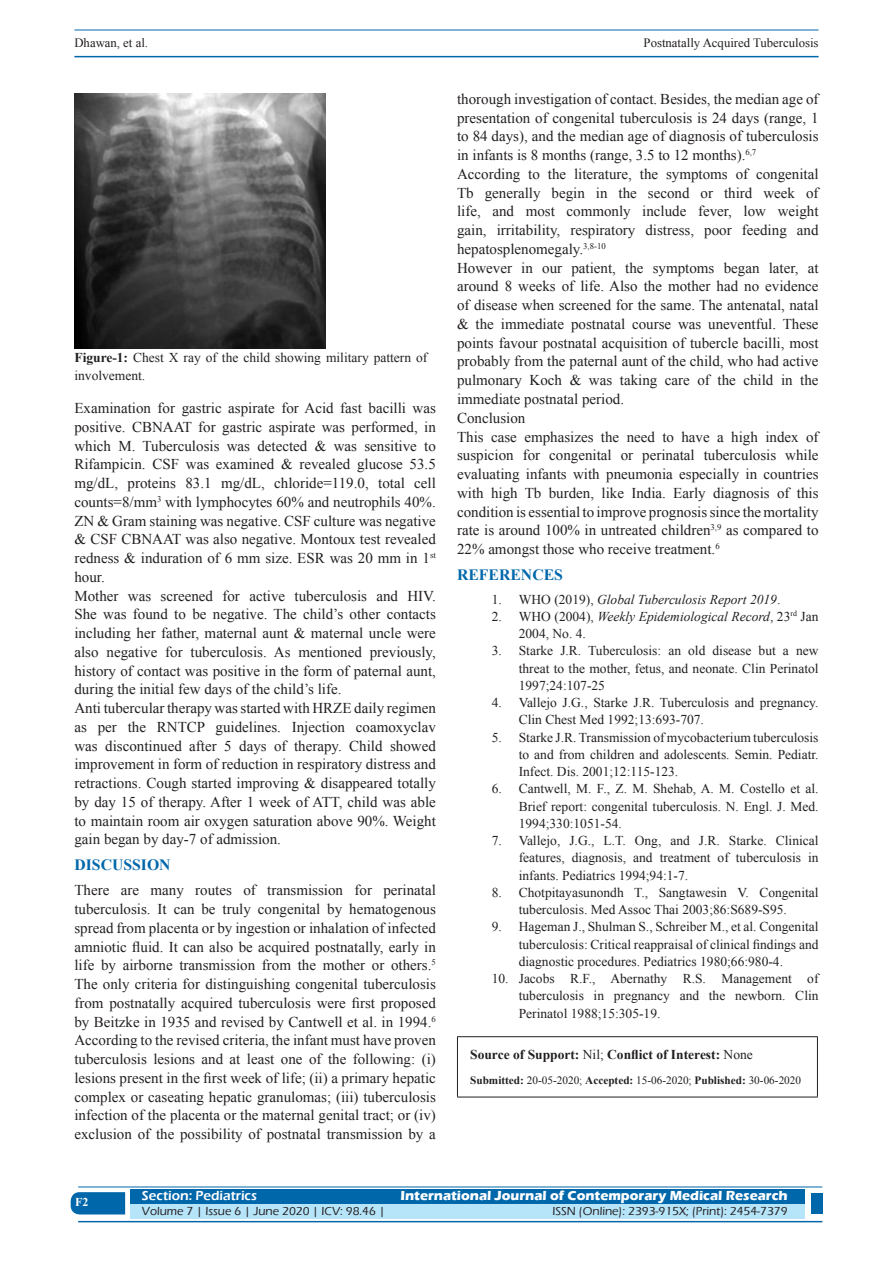
<style>
.page{position:relative;width:893px;height:1263px;background:#fff}
.page>*{position:absolute;margin:0;border:0;box-sizing:border-box;transform-origin:0 0}
.t1{font:700 15.75px "Times New Roman";color:#0067aa}
.TX_New{font:15px/18.8px "Times New Roman";color:#231f20;text-align:justify}
.Legend{font:13.5px/17.2px "Times New Roman";color:#231f20;text-align:justify}
.t2{font:700 13.5px "Eras ITC";color:#fff}
.SOS_New{font:700 13.5px "Times New Roman";color:#231f20}
.t3{font:italic 13.5px "Times New Roman";color:#231f20}
.t4{font:600 13.5px "Eras ITC";color:#fff}
.t5{font:12.75px "Times New Roman";color:#231f20}
.t6{font:500 12px "Eras ITC";color:#231f20}
.t7{font:700 12px "Times New Roman";color:#fff}
.SOS_New-2{font:11.25px "Times New Roman";color:#231f20}
.s1{font-weight:700}
.s2{font-style:normal}
.s3{font-style:italic}
.s4{font-weight:400}
</style>
<div class="page">
<hr style="left:74px;top:30px;width:745px;height:1px;background:#0067aa">
<hr style="left:74px;top:56px;width:745px;height:1px;background:#0067aa">
<svg style="left:71px;top:1192px;width:54px;height:22px"></svg>
<div style="left:130px;top:1189px;width:674px;height:15px;background:#0067aa"></div>
<div style="left:130px;top:1204px;width:674px;height:15px;background:#b6e4f9"></div>
<hr style="left:78px;top:1186px;width:744px;height:1px;background:#0067aa">
<hr style="left:78px;top:1221px;width:744px;height:1px;background:#0067aa">
<div style="left:811px;top:1193px;width:11px;height:21px;background:#0067aa"></div>
<hr style="left:457px;top:1036px;width:361px;height:1px;background:#231f20">
<hr style="left:457px;top:1037px;width:1px;height:60px;background:#231f20">
<hr style="left:817px;top:1037px;width:1px;height:60px;background:#231f20">
<hr style="left:457px;top:1097px;width:361px;height:1px;background:#231f20">
<img style="left:74px;top:94px;width:251px;height:255px">
<p class="t5" style="left:74px;top:35px;width:75px">Dhawan, et al.</p>
<p class="t5" style="left:644px;top:35px;width:176px">Postnatally Acquired Tuberculosis</p>
<p class="Legend" style="left:74px;top:349px;width:354px"><span class="s1">Figure-1:</span> Chest X ray of the child showing military pattern of involvement.</p>
<p class="TX_New" style="left:74px;top:398px;width:363px">Examination for gastric aspirate for Acid fast bacilli was positive. CBNAAT for gastric aspirate was performed, in which M. Tuberculosis was detected &amp; was sensitive to Rifampicin. CSF was examined &amp; revealed glucose 53.5 mg/dL, proteins 83.1 mg/dL, chloride=119.0, total cell counts=8/mm<sup>3</sup> with lymphocytes 60% and neutrophils 40%.<br>ZN &amp; Gram staining was negative. CSF culture was negative &amp; CSF CBNAAT was also negative. Montoux test revealed redness &amp; induration of 6 mm size. ESR was 20 mm in 1<sup>st </sup>hour.</p>
<p class="TX_New" style="left:74px;top:586px;width:363px">Mother was screened for active tuberculosis and HIV.<br>She was found to be negative. The child’s other contacts including her father, maternal aunt &amp; maternal uncle were also negative for tuberculosis. As mentioned previously, history of contact was positive in the form of paternal aunt, during the initial few days of the child’s life.</p>
<p class="TX_New" style="left:74px;top:698px;width:363px">Anti tubercular therapy was started with HRZE daily regimen as per the RNTCP guidelines. Injection coamoxyclav was discontinued after 5 days of therapy. Child showed improvement in form of reduction in respiratory distress and retractions. Cough started improving &amp; disappeared totally by day 15 of therapy. After 1 week of ATT, child was able to maintain room air oxygen saturation above 90%. Weight gain began by day-7 of admission.</p>
<h1 class="t1" style="left:74px;top:854px;width:98px">DISCUSSION</h1>
<p class="TX_New" style="left:74px;top:881px;width:363px">There are many routes of transmission for perinatal tuberculosis. It can be truly congenital by hematogenous spread from placenta or by ingestion or inhalation of infected amniotic fluid. It can also be acquired postnatally, early in life by airborne transmission from the mother or others.<sup>5<br></sup>The only criteria for distinguishing congenital tuberculosis from postnatally acquired tuberculosis were first proposed by Beitzke in 1935 and revised by Cantwell et al. in 1994.<sup>6<br></sup>According to the revised criteria, the infant must have proven tuberculosis lesions and at least one of the following: (i) lesions present in the first week of life; (ii) a primary hepatic complex or caseating hepatic granulomas; (iii) tuberculosis infection of the placenta or the maternal genital tract; or (iv) exclusion of the possibility of postnatal transmission by a</p>
<p class="TX_New" style="left:457px;top:89px;width:363px">thorough investigation of contact. Besides, the median age of presentation of congenital tuberculosis is 24 days (range, 1 to 84 days), and the median age of diagnosis of tuberculosis in infants is 8 months (range, 3.5 to 12 months).<sup>6,7</sup></p>
<p class="TX_New" style="left:457px;top:164px;width:363px">According to the literature, the symptoms of congenital Tb generally begin in the second or third week of life, and most commonly include fever, low weight gain, irritability, respiratory distress, poor feeding and hepatosplenomegaly.<sup>3,8-10</sup></p>
<p class="TX_New" style="left:457px;top:258px;width:363px">However in our patient, the symptoms began later, at around 8 weeks of life. Also the mother had no evidence of disease when screened for the same. The antenatal, natal &amp; the immediate postnatal course was uneventful. These points favour postnatal acquisition of tubercle bacilli, most probably from the paternal aunt of the child, who had active pulmonary Koch &amp; was taking care of the child in the immediate postnatal period.</p>
<p class="TX_New" style="left:457px;top:408px;width:70px">Conclusion</p>
<p class="TX_New" style="left:457px;top:427px;width:363px">This case emphasizes the need to have a high index of suspicion for congenital or perinatal tuberculosis while evaluating infants with pneumonia especially in countries with high Tb burden, like India. Early diagnosis of this condition is essential to improve prognosis since the mortality rate is around 100% in untreated children<sup>3,9</sup> as compared to 22% amongst those who receive treatment.<sup>6</sup></p>
<h1 class="t1" style="left:457px;top:564px;width:107px">REFERENCES</h1>
<p class="t3" style="left:492px;top:590px;width:290px"><span class="s2">1. WHO (2019),</span> Global Tuberculosis Report 2019<span class="s2">.</span></p>
<p class="Legend" style="left:519px;top:607px;width:301px;text-indent:-27px">2. WHO (2004), <span class="s3">Weekly Epidemiological Record</span>, 23<sup>rd</sup> Jan<br>2004, No. 4.</p>
<p class="Legend" style="left:519px;top:642px;width:301px;text-indent:-27px">3. Starke J.R. Tuberculosis: an old disease but a new threat to the mother, fetus, and neonate. Clin Perinatol 1997;24:107-25</p>
<p class="Legend" style="left:519px;top:694px;width:301px;text-indent:-27px">4. Vallejo J.G., Starke J.R. Tuberculosis and pregnancy.<br>Clin Chest Med 1992;13:693-707.</p>
<p class="Legend" style="left:519px;top:728px;width:301px;text-indent:-27px">5. Starke J.R. Transmission of mycobacterium tuberculosis to and from children and adolescents. Semin. Pediatr.<br>Infect. Dis. 2001;12:115-123.</p>
<p class="Legend" style="left:519px;top:780px;width:301px;text-indent:-27px">6. Cantwell, M. F., Z. M. Shehab, A. M. Costello et al.<br>Brief report: congenital tuberculosis. N. Engl. J. Med.<br>1994;330:1051-54.</p>
<p class="Legend" style="left:519px;top:832px;width:301px;text-indent:-27px">7. Vallejo, J.G., L.T. Ong, and J.R. Starke. Clinical features, diagnosis, and treatment of tuberculosis in infants. Pediatrics 1994;94:1-7.</p>
<p class="Legend" style="left:492px;top:883px;width:328px;text-align:center">8. Chotpitayasunondh T., Sangtawesin V. Congenital tuberculosis. Med Assoc Thai 2003;86:S689-S95.</p>
<p class="Legend" style="left:519px;top:918px;width:301px;text-indent:-27px">9. Hageman J., Shulman S., Schreiber M., et al. Congenital tuberculosis: Critical reappraisal of clinical findings and diagnostic procedures. Pediatrics 1980;66:980-4.</p>
<p class="Legend" style="left:519px;top:970px;width:301px;text-indent:-27px">10. Jacobs R.F., Abernathy R.S. Management of tuberculosis in pregnancy and the newborn. Clin Perinatol 1988;15:305-19.</p>
<p class="SOS_New" style="left:470px;top:1045px;width:284px">Source of Support: <span class="s4">Nil;</span> Conflict of Interest: <span class="s4">None</span></p>
<p class="SOS_New-2" style="left:470px;top:1073px;width:332px"><span class="s1">Submitted:</span> 20-05-2020; <span class="s1">Accepted:</span> 15-06-2020; <span class="s1">Published:</span> 30-06-2020</p>
<h4 class="t7" style="left:75px;top:1194px;width:15px">F2</h4>
<p class="t4" style="left:142px;top:1188px;width:117px">Section: Pediatrics</p>
<p class="t2" style="left:400px;top:1188px;width:389px">International Journal of Contemporary Medical Research</p>
<p class="t6" style="left:142px;top:1204px;width:245px">Volume 7 | Issue 6 | June 2020 | ICV: 98.46 |</p>
<p class="t6" style="left:552px;top:1204px;width:237px">ISSN (Online): 2393-915X; (Print): 2454-7379</p>
</div>
